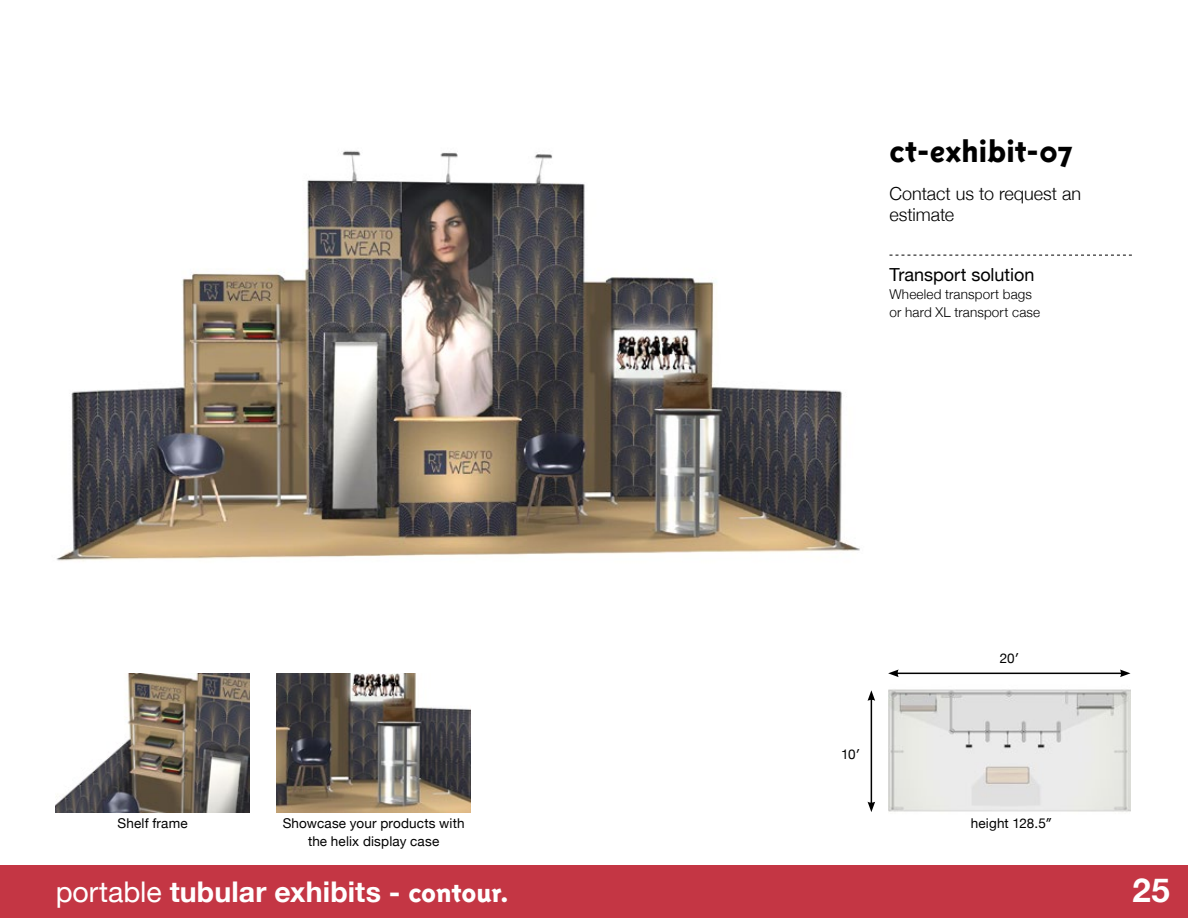
<style>
.page{position:relative;width:1188px;height:918px;background:#fff}
.page>*{position:absolute;margin:0;border:0;box-sizing:border-box;transform-origin:0 0}
.t1{font:800 33px "Triplex Sans";letter-spacing:-.005em;color:#000}
.t2{font:700 33px "Helvetica Neue";color:#fff}
.t3{font:700 28.5px "Helvetica Neue";letter-spacing:.005em;color:#fff}
.t4{font:300 18px/21px "Helvetica Neue";color:#000}
.t5{font:18px "Helvetica Neue";color:#000}
.t6{font:13.5px/18px "Helvetica Neue";letter-spacing:.01em;color:#000;text-align:center}
.t7{font:300 13.5px/18px "Helvetica Neue";letter-spacing:.01em;color:#000}
.s1{font-weight:400}
.s2{font-family:"Triplex Sans";font-weight:800}
</style>
<div class="page">
<img style="left:888px;top:672px;width:242px;height:140px">
<div style="left:0;top:865px;width:1188px;height:53px;background:#c43644"></div>
<svg style="left:890px;top:255px;width:242px;height:1px"></svg>
<img style="left:56px;top:151px;width:804px;height:410px">
<img style="left:56px;top:673px;width:194px;height:139px">
<img style="left:277px;top:673px;width:194px;height:139px">
<hr style="left:896px;top:673px;width:226px;height:1px;background:#000">
<svg style="left:888px;top:669px;width:11px;height:8px"></svg>
<svg style="left:1120px;top:669px;width:11px;height:8px"></svg>
<hr style="left:871px;top:699px;width:1px;height:105px;background:#000">
<svg style="left:868px;top:690px;width:7px;height:11px"></svg>
<svg style="left:868px;top:802px;width:7px;height:10px"></svg>
<h1 class="t1" style="left:890px;top:134px;width:184px">ct-exhibit-07</h1>
<h3 class="t4" style="left:890px;top:182px;width:193px">Contact us to request an estimate</h3>
<h3 class="t5" style="left:890px;top:261px;width:146px">Transport solution</h3>
<p class="t7" style="left:890px;top:284px;width:152px">Wheeled transport bags or hard XL transport case</p>
<p class="t6" style="left:841px;top:746px;width:20px">10′</p>
<p class="t6" style="left:1000px;top:650px;width:21px">20′</p>
<p class="t6" style="left:118px;top:814px;width:72px">Shelf frame</p>
<p class="t6" style="left:971px;top:815px;width:83px">height 128.5″</p>
<p class="t6" style="left:283px;top:815px;width:183px">Showcase your products with the helix display case</p>
<h2 class="t3" style="left:56px;top:869px;width:454px"><span class="s1">portable</span> tubular exhibits - <span class="s2">contour.</span></h2>
<h1 class="t2" style="left:1133px;top:864px;width:39px">25</h1>
</div>
